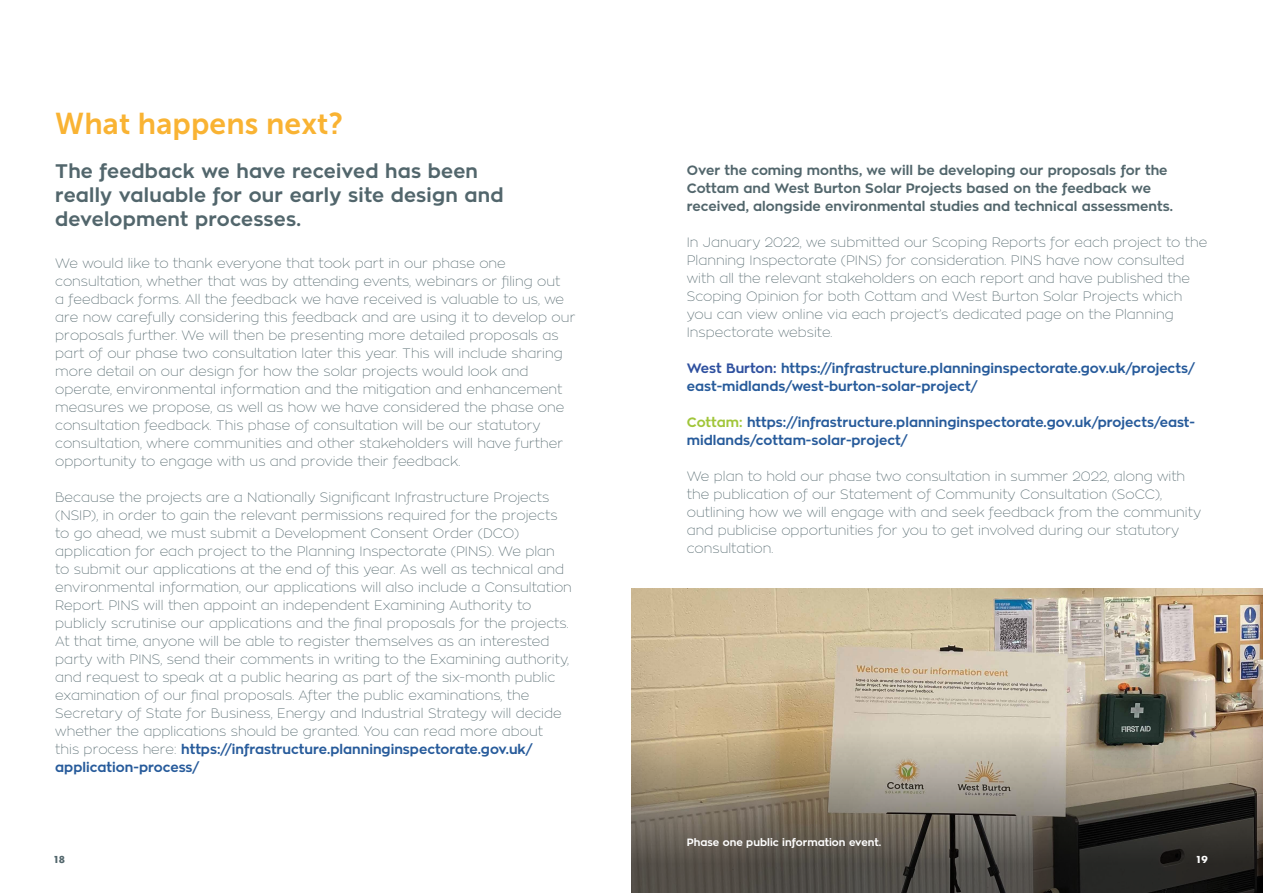
<style>
.page{position:relative;width:1263px;height:893px;background:#fff}
.page>*{position:absolute;margin:0;border:0;box-sizing:border-box;transform-origin:0 0}
.t1{font:30px "Museo Sans 700";letter-spacing:.005em;color:#f9b333}
.t2{font:700 19.5px/24px "Zona Pro";letter-spacing:.01em;color:#52666c}
.t3{font:100 13.5px/18px "Zona Pro";color:#52666c}
.t4{font:700 13.5px/18px "Zona Pro";color:#275b9b}
.t5{font:700 13.5px/18px "Zona Pro";color:#52666c}
.t6{font:700 10.5px "Zona Pro";color:#fff}
.t7{font:10.5px "Futura T Bold";color:#52666c}
.t8{font:10.5px "Futura T Bold";color:#fff}
.s1{font-weight:700;color:#275b9b}
.s2{color:#2e509f}
.s3{color:#a1c63a}
</style>
<div class="page">
<img style="left:631px;top:589px;width:632px;height:140px">
<svg style="left:631px;top:729px;width:632px;height:164px;background:#766e60"></svg>
<h1 class="t1" style="left:55px;top:107px;width:290px">What happens next?</h1>
<h2 class="t2" style="left:55px;top:159px;width:450px">The feedback we have received has been really valuable for our early site design and development processes.</h2>
<p class="t3" style="left:55px;top:254px;width:522px">We would like to thank everyone that took part in our phase one consultation, whether that was by attending events, webinars or filing out<br>a feedback forms. All the feedback we have received is valuable to us, we are now carefully considering this feedback and are using it to develop our proposals further. We will then be presenting more detailed proposals as part of our phase two consultation later this year. This will include sharing more detail on our design for how the solar projects would look and operate, environmental information and the mitigation and enhancement measures we propose, as well as how we have considered the phase one consultation feedback. This phase of consultation will be our statutory consultation, where communities and other stakeholders will have further opportunity to engage with us and provide their feedback.</p>
<p class="t3" style="left:55px;top:488px;width:518px">Because the projects are a Nationally Significant Infrastructure Projects (NSIP), in order to gain the relevant permissions required for the projects to go ahead, we must submit a Development Consent Order (DCO) application for each project to the Planning Inspectorate (PINS). We plan to submit our applications at the end of this year. As well as technical and environmental information, our applications will also include a Consultation Report. PINS will then appoint an independent Examining Authority to publicly scrutinise our applications and the final proposals for the projects.<br>At that time, anyone will be able to register themselves as an interested party with PINS, send their comments in writing to the Examining authority, and request to speak at a public hearing as part of the six-month public examination of our final proposals. After the public examinations, the Secretary of State for Business, Energy and Industrial Strategy will decide whether the applications should be granted. You can read more about<br>this process here: <span class="s1">https://infrastructure.planninginspectorate.gov.uk/ application-process/</span></p>
<p class="t7" style="left:53px;top:853px;width:14px">18</p>
<p class="t5" style="left:687px;top:161px;width:488px">Over the coming months, we will be developing our proposals for the<br>Cottam and West Burton Solar Projects based on the feedback we received, alongside environmental studies and technical assessments.</p>
<p class="t3" style="left:687px;top:233px;width:522px">In January 2022, we submitted our Scoping Reports for each project to the Planning Inspectorate (PINS) for consideration. PINS have now consulted with all the relevant stakeholders on each report and have published the Scoping Opinion for both Cottam and West Burton Solar Projects which you can view online via each project’s dedicated page on the Planning Inspectorate website.</p>
<p class="t4" style="left:687px;top:359px;width:509px"><span class="s2">West Burton:</span> https://infrastructure.planninginspectorate.gov.uk/projects/ east-midlands/west-burton-solar-project/</p>
<p class="t4" style="left:687px;top:413px;width:510px"><span class="s3">Cottam:</span> https://infrastructure.planninginspectorate.gov.uk/projects/east&shy;midlands/cottam-solar-project/</p>
<p class="t3" style="left:687px;top:467px;width:516px">We plan to hold our phase two consultation in summer 2022, along with the publication of our Statement of Community Consultation (SoCC), outlining how we will engage with and seek feedback from the community and publicise opportunities for you to get involved during our statutory consultation.</p>
<p class="t6" style="left:687px;top:836px;width:196px">Phase one public information event.</p>
<p class="t8" style="left:1195px;top:853px;width:14px">19</p>
</div>
